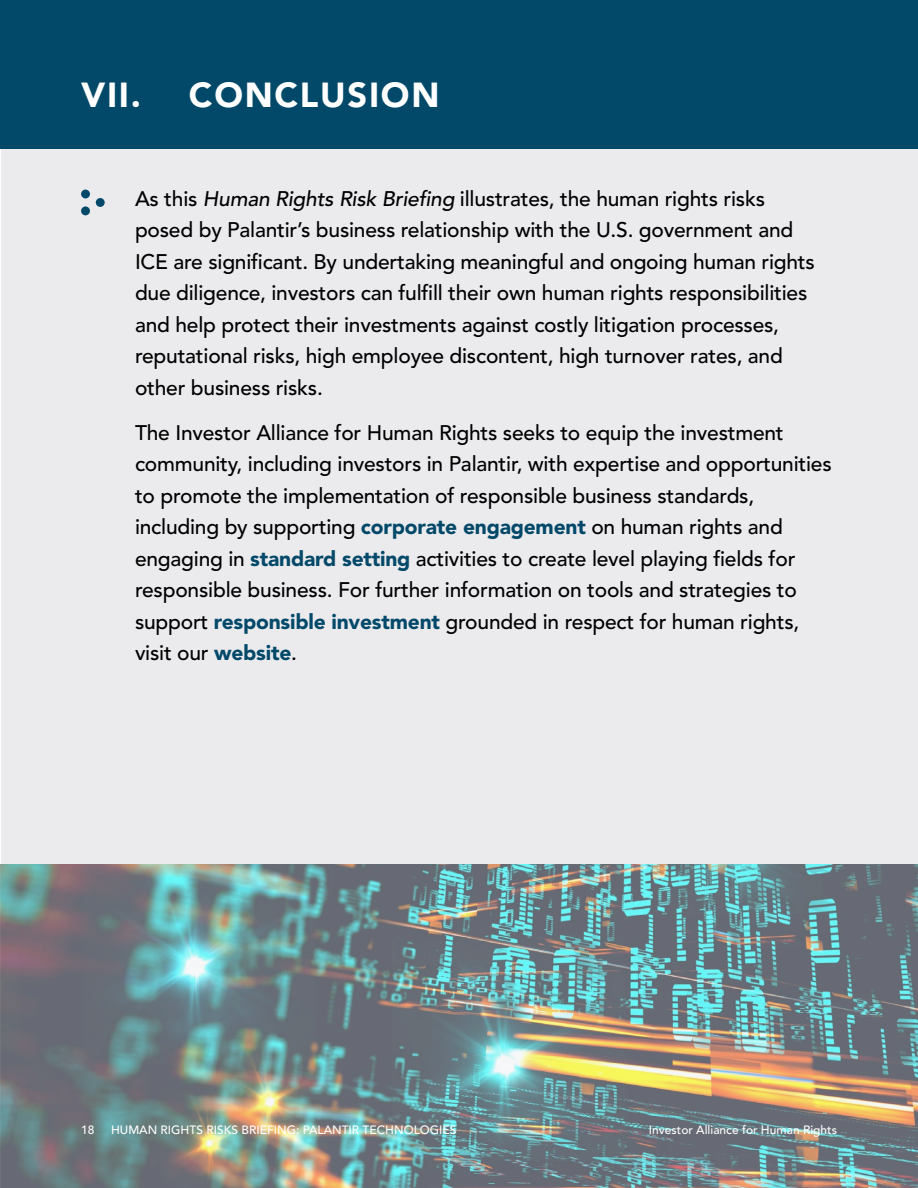
<style>
.page{position:relative;width:918px;height:1188px;background:#fff}
.page>*{position:absolute;margin:0;border:0;box-sizing:border-box;transform-origin:0 0}
.t1{font:900 34.5px "Avenir";letter-spacing:.05em;color:#fff}
.t2{font:500 21px/31.5px "Avenir";letter-spacing:-.01em;color:#000}
.t3{font:500 12px "Avenir";color:#fff}
.s1{font-style:italic}
.s2{font-weight:900;color:#024969}
</style>
<div class="page">
<div style="left:1px;top:0;width:917px;height:1188px;background:#ebebee"></div>
<img style="left:0;top:864px;width:918px;height:324px">
<div style="left:0;top:0;width:918px;height:148px;background:#024969"></div>
<div style="left:81px;top:206px;width:9px;height:9px;background:#024969;border-radius:50%"></div>
<div style="left:81px;top:190px;width:9px;height:8px;background:#024969;border-radius:50%"></div>
<div style="left:96px;top:198px;width:9px;height:9px;background:#024969;border-radius:50%"></div>
<h1 class="t1" style="left:81px;top:74px;width:62px">VII.</h1>
<h1 class="t1" style="left:189px;top:74px;width:252px">CONCLUSION</h1>
<p class="t2" style="left:135px;top:183px;width:681px">As this <span class="s1">Human Rights Risk Briefing</span> illustrates, the human rights risks posed by Palantir’s business relationship with the U.S. government and ICE are significant. By undertaking meaningful and ongoing human rights due diligence, investors can fulfill their own human rights responsibilities and help protect their investments against costly litigation processes, reputational risks, high employee discontent, high turnover rates, and other business risks.</p>
<p class="t2" style="left:135px;top:417px;width:698px">The Investor Alliance for Human Rights seeks to equip the investment community, including investors in Palantir, with expertise and opportunities to promote the implementation of responsible business standards, including by supporting <span class="s2">corporate engagement</span> on human rights and engaging in <span class="s2">standard setting</span> activities to create level playing fields for responsible business. For further information on tools and strategies to support <span class="s2">responsible investment</span> grounded in respect for human rights, visit our <span class="s2">website</span>.</p>
<p class="t3" style="left:81px;top:1123px;width:15px">18</p>
<p class="t3" style="left:111px;top:1123px;width:347px">HUMAN RIGHTS RISKS BRIEFING: PALANTIR TECHNOLOGIES</p>
<p class="t3" style="left:649px;top:1123px;width:190px">Investor Alliance for Human Rights</p>
</div>
